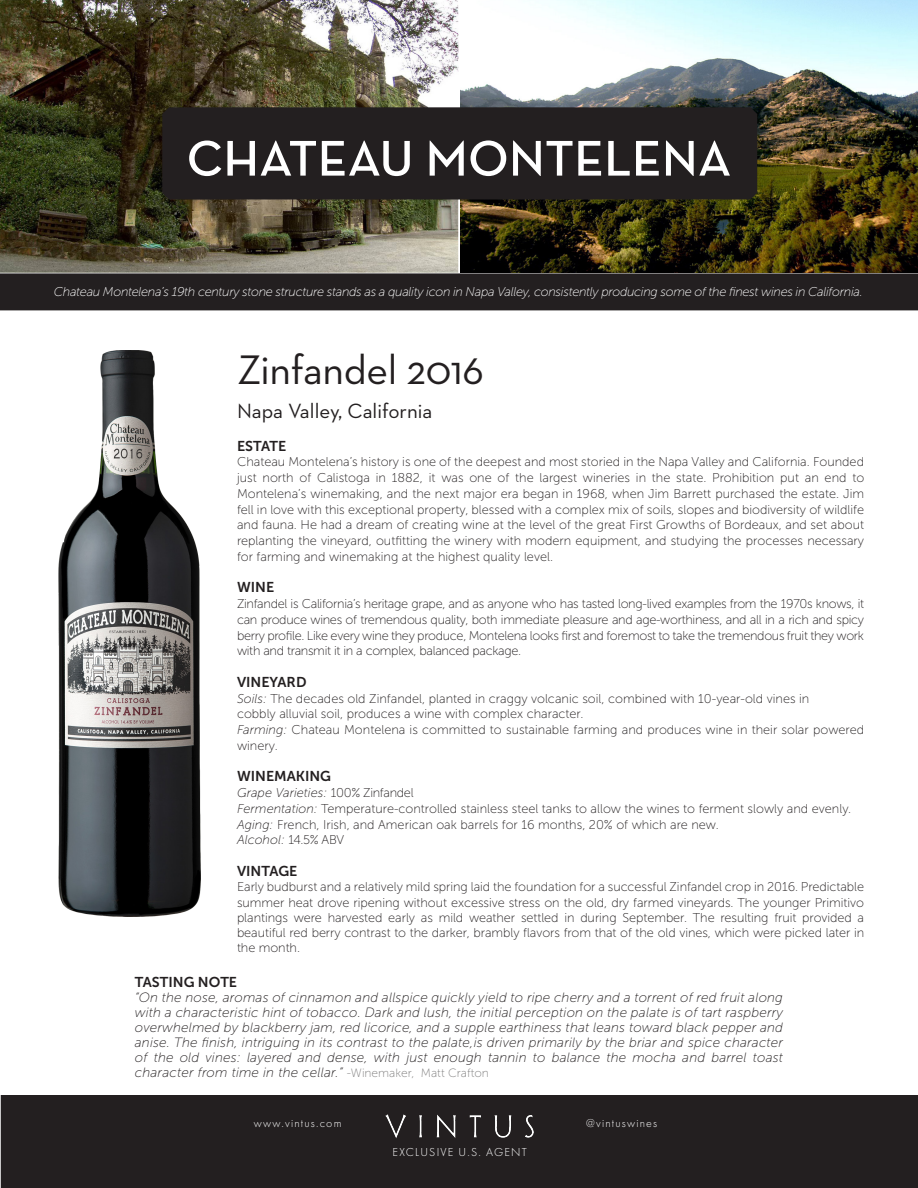
<style>
.page{position:relative;width:918px;height:1188px;background:#fff}
.page>*{position:absolute;margin:0;border:0;box-sizing:border-box;transform-origin:0 0}
.t1{font:600 51px "Neutraface Text";color:#fff}
.t2{font:42px "Neutraface Text";letter-spacing:-.01em;color:#231f20}
.t3{font:21px "Neutraface Text";color:#231f20}
.t4{font:14.25px "Museo Sans 700";color:#231f20}
.t5{font:italic 13.5px/15px "Museo Sans 100";letter-spacing:.01em;color:#231f20;text-align:justify}
.t6{font:12.75px/15.8px "Museo Sans 100";color:#231f20;text-align:justify}
.t7{font:italic 12.75px "Museo Sans 100";letter-spacing:-.025em;color:#fff}
.t8{font:italic 12.75px "Museo Sans 100";color:#231f20}
.t9{font:300 12px "Futura PT";letter-spacing:.1em;color:#fff}
.s1{font-style:italic}
.s2{font-style:normal}
.s3{font-style:normal;font-size:12px;color:#7f7e7e}
</style>
<div class="page">
<img style="left:0;top:0;width:918px;height:273px">
<hr style="left:458px;top:0;width:2px;height:273px;background:#fff">
<div style="left:1px;top:274px;width:916px;height:36px;background:#231f20"></div>
<div style="left:0;top:273px;width:918px;height:37px;border:2px solid #231f20"></div>
<div style="left:2px;top:1096px;width:916px;height:91px;background:#231f20"></div>
<div style="left:1px;top:1095px;width:917px;height:93px;border:2px solid #231f20"></div>
<img style="left:386px;top:1115px;width:148px;height:23px">
<div style="left:162px;top:107px;width:595px;height:93px;background:#231f20"></div>
<img style="left:59px;top:351px;width:141px;height:566px">
<p class="t1" style="left:187px;top:126px;width:546px">CHATEAU MONTELENA</p>
<p class="t7" style="left:54px;top:285px;width:810px">Chateau Montelena’s 19th century stone structure stands as a quality icon in Napa Valley, consistently producing some of the finest wines in California.</p>
<p class="t2" style="left:237px;top:343px;width:248px">Zinfandel 2016</p>
<p class="t3" style="left:237px;top:398px;width:197px">Napa Valley, California</p>
<p class="t4" style="left:237px;top:438px;width:51px">ESTATE</p>
<p class="t6" style="left:237px;top:454px;width:629px">Chateau Montelena’s history is one of the deepest and most storied in the Napa Valley and California. Founded just north of Calistoga in 1882, it was one of the largest wineries in the state. Prohibition put an end to Montelena’s winemaking, and the next major era began in 1968, when Jim Barrett purchased the estate. Jim fell in love with this exceptional property, blessed with a complex mix of soils, slopes and biodiversity of wildlife and fauna. He had a dream of creating wine at the level of the great First Growths of Bordeaux, and set about replanting the vineyard, outfitting the winery with modern equipment, and studying the processes necessary for farming and winemaking at the highest quality level.</p>
<p class="t4" style="left:237px;top:580px;width:39px">WINE</p>
<p class="t6" style="left:237px;top:596px;width:629px">Zinfandel is California’s heritage grape, and as anyone who has tasted long-lived examples from the 1970s knows, it can produce wines of tremendous quality, both immediate pleasure and age-worthiness, and all in a rich and spicy berry profile. Like every wine they produce, Montelena looks first and foremost to take the tremendous fruit they work with and transmit it in a complex, balanced package.</p>
<p class="t4" style="left:237px;top:674px;width:71px">VINEYARD</p>
<p class="t6" style="left:237px;top:691px;width:574px"><span class="s1">Soils:</span> The decades old Zinfandel, planted in craggy volcanic soil, combined with 10-year-old vines in</p>
<p class="t6" style="left:237px;top:706px;width:348px">cobbly alluvial soil, produces a wine with complex character.</p>
<p class="t6" style="left:237px;top:722px;width:629px"><span class="s1">Farming:</span> Chateau Montelena is committed to sustainable farming and produces wine in their solar powered winery.</p>
<p class="t4" style="left:237px;top:769px;width:96px">WINEMAKING</p>
<p class="t8" style="left:237px;top:786px;width:178px">Grape Varieties: <span class="s2">100% Zinfandel</span></p>
<p class="t6" style="left:237px;top:801px;width:616px"><span class="s1">Fermentation:</span> Temperature-controlled stainless steel tanks to allow the wines to ferment slowly and evenly.</p>
<p class="t6" style="left:237px;top:817px;width:483px"><span class="s1">Aging:</span> French, Irish, and American oak barrels for 16 months, 20% of which are new.</p>
<p class="t8" style="left:237px;top:833px;width:109px">Alcohol: <span class="s2">14.5% ABV</span></p>
<p class="t4" style="left:237px;top:863px;width:62px">VINTAGE</p>
<p class="t6" style="left:237px;top:879px;width:629px">Early budburst and a relatively mild spring laid the foundation for a successful Zinfandel crop in 2016. Predictable</p>
<p class="t6" style="left:237px;top:895px;width:629px;line-height:15.3px">summer heat drove ripening without excessive stress on the old, dry farmed vineyards. The younger Primitivo plantings were harvested early as mild weather settled in during September. The resulting fruit provided a beautiful red berry contrast to the darker, brambly flavors from that of the old vines, which were picked later in the month.</p>
<p class="t4" style="left:135px;top:974px;width:104px">TASTING NOTE</p>
<p class="t5" style="left:135px;top:990px;width:650px">“On the nose, aromas of cinnamon and allspice quickly yield to ripe cherry and a torrent of red fruit along with a characteristic hint of tobacco. Dark and lush, the initial perception on the palate is of tart raspberry overwhelmed by blackberry jam, red licorice, and a supple earthiness that leans toward black pepper and anise. The finish, intriguing in its contrast to the palate,is driven primarily by the briar and spice character of the old vines: layered and dense, with just enough tannin to balance the mocha and barrel toast character from time in the cellar.” <span class="s3">-Winemaker, Matt Crafton</span></p>
<p class="t9" style="left:254px;top:1116px;width:89px">www.vintus.com</p>
<p class="t9" style="left:586px;top:1116px;width:73px">@vintuswines</p>
<p class="t9" style="left:393px;top:1145px;width:136px">EXCLUSIVE U.S. AGENT</p>
</div>
